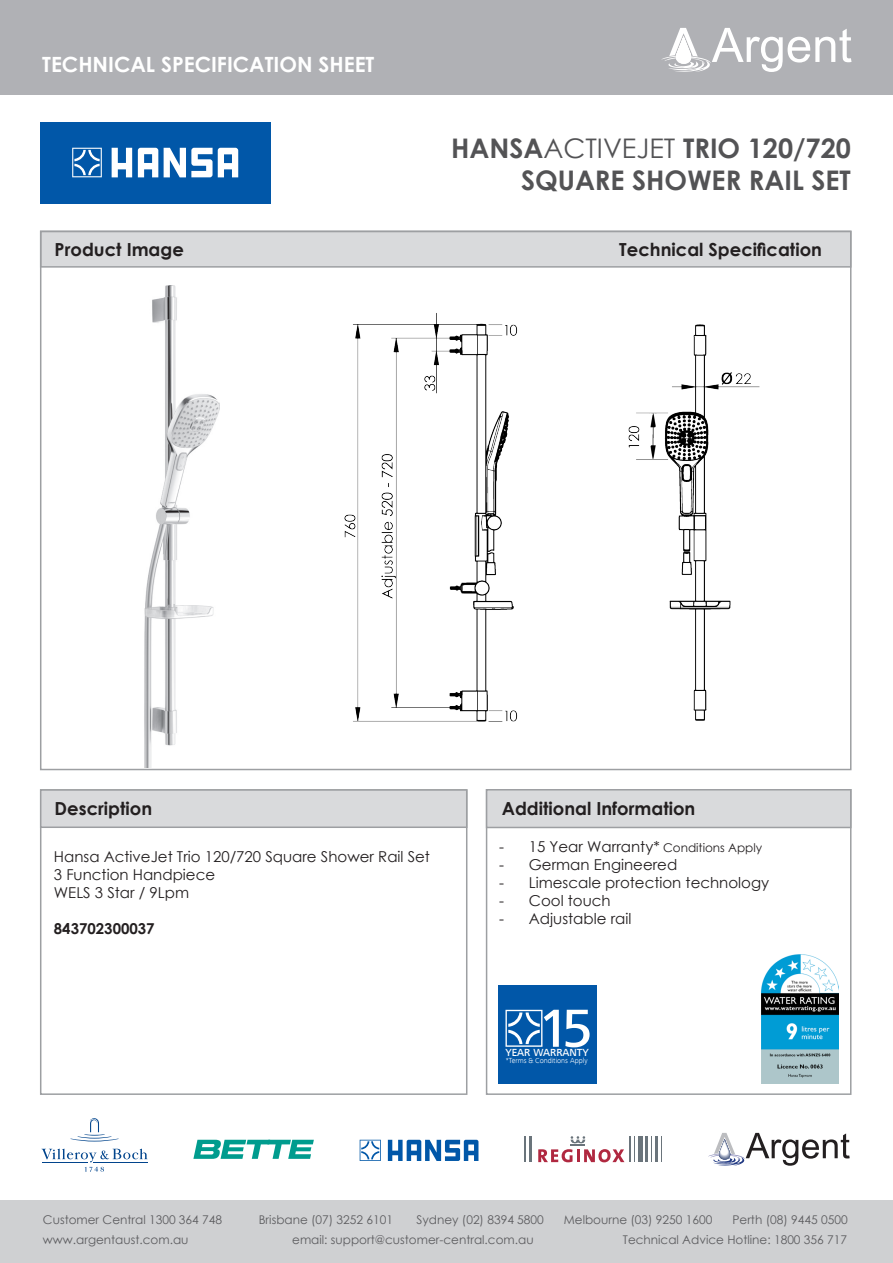
<style>
.page{position:relative;width:893px;height:1263px;background:#fff}
.page>*{position:absolute;margin:0;border:0;box-sizing:border-box;transform-origin:0 0}
.t1{font:500 55.5px "Frutiger Next Com";color:#fff}
.t2{font:700 27px/32.4px "Century Gothic";color:#535355;text-align:right}
.t3{font:700 21px "Century Gothic";color:#fff}
.t4{font:700 18px "Century Gothic";color:#231f20}
.t5{font:15px "Century Gothic";color:#231f20}
.t6{font:700 15px "Century Gothic";color:#231f20}
.t7{font:12px "Century Gothic";color:#5c5c5f}
.t8{font:500 10.65px "Frutiger Next Com";color:#fff}
.t9{font:300 7.5px "Frutiger Next Com";color:#fff}
.s1{font-weight:400}
.s2{font-size:12px}
</style>
<div class="page">
<div style="left:0;top:0;width:893px;height:94px;background:#b0b1b5"></div>
<div style="left:0;top:1200px;width:893px;height:63px;background:#cfd0d2"></div>
<div style="left:40px;top:231px;width:811px;height:37px;background:#d9dadc;border:2px solid #9d9fa2"></div>
<div style="left:40px;top:789px;width:427px;height:306px;border:2px solid #9d9fa2"></div>
<div style="left:40px;top:789px;width:427px;height:39px;background:#d9dadc;border:2px solid #9d9fa2"></div>
<div style="left:486px;top:789px;width:365px;height:306px;border:2px solid #9d9fa2"></div>
<div style="left:486px;top:789px;width:365px;height:39px;background:#d9dadc;border:2px solid #9d9fa2"></div>
<svg style="left:193px;top:1140px;width:121px;height:19px"></svg>
<svg style="left:71px;top:1118px;width:48px;height:23px"></svg>
<svg style="left:41px;top:1148px;width:107px;height:24px"></svg>
<svg style="left:538px;top:1136px;width:86px;height:26px"></svg>
<svg style="left:634px;top:1136px;width:1px;height:26px"></svg>
<hr style="left:629px;top:1136px;width:2px;height:26px;background:#6a747b">
<div style="left:638px;top:1136px;width:5px;height:26px;background:#6a747b"></div>
<svg style="left:661px;top:1136px;width:1px;height:26px"></svg>
<svg style="left:651px;top:1136px;width:1px;height:26px"></svg>
<hr style="left:655px;top:1136px;width:2px;height:26px;background:#6a747b">
<hr style="left:646px;top:1136px;width:2px;height:26px;background:#6a747b">
<hr style="left:524px;top:1136px;width:2px;height:26px;background:#6a747b">
<hr style="left:529px;top:1136px;width:3px;height:26px;background:#6a747b">
<svg style="left:708px;top:1133px;width:142px;height:33px"></svg>
<svg style="left:661px;top:28px;width:190px;height:44px"></svg>
<svg style="left:360px;top:1140px;width:21px;height:21px"></svg>
<svg style="left:388px;top:1140px;width:90px;height:21px"></svg>
<div style="left:40px;top:122px;width:230px;height:82px;background:#0157a8"></div>
<svg style="left:72px;top:148px;width:30px;height:29px"></svg>
<svg style="left:112px;top:148px;width:20px;height:29px"></svg>
<svg style="left:138px;top:148px;width:20px;height:29px"></svg>
<svg style="left:164px;top:148px;width:74px;height:29px"></svg>
<div style="left:498px;top:985px;width:98px;height:98px;background:#0157a8"></div>
<svg style="left:505px;top:1010px;width:37px;height:37px"></svg>
<img style="left:762px;top:955px;width:77px;height:128px">
<img style="left:144px;top:286px;width:76px;height:482px">
<img style="left:344px;top:313px;width:174px;height:409px">
<img style="left:628px;top:324px;width:132px;height:397px">
<h3 class="t3" style="left:42px;top:48px;width:334px">TECHNICAL SPECIFICATION SHEET</h3>
<p class="t2" style="left:451px;top:131px;width:401px">HANSA<span class="s1">ACTIVEJET</span> TRIO 120/720<br>SQUARE SHOWER RAIL SET</p>
<h3 class="t4" style="left:55px;top:236px;width:131px">Product Image</h3>
<h3 class="t4" style="left:619px;top:236px;width:204px">Technical Specification</h3>
<h3 class="t4" style="left:55px;top:795px;width:99px">Description</h3>
<h3 class="t4" style="left:502px;top:795px;width:195px">Additional Information</h3>
<p class="t5" style="left:54px;top:846px;width:378px">Hansa ActiveJet Trio 120/720 Square Shower Rail Set</p>
<p class="t5" style="left:54px;top:864px;width:163px">3 Function Handpiece</p>
<p class="t5" style="left:54px;top:882px;width:137px">WELS 3 Star / 9Lpm</p>
<p class="t6" style="left:54px;top:917px;width:102px">843702300037</p>
<p class="t5" style="left:499px;top:836px;width:265px">- 15 Year Warranty* <span class="s2">Conditions Apply</span></p>
<p class="t5" style="left:499px;top:854px;width:180px">- German Engineered</p>
<p class="t5" style="left:499px;top:872px;width:272px">- Limescale protection technology</p>
<p class="t5" style="left:499px;top:890px;width:113px">- Cool touch</p>
<p class="t5" style="left:499px;top:908px;width:134px">- Adjustable rail</p>
<h1 class="t1" style="left:538px;top:996px;width:57px">15</h1>
<p class="t9" style="left:506px;top:1056px;width:83px">*Terms &amp; Conditions Apply</p>
<p class="t8" style="left:505px;top:1046px;width:85px">YEAR WARRANTY</p>
<p class="t7" style="left:43px;top:1211px;width:181px">Customer Central 1300 364 748</p>
<p class="t7" style="left:259px;top:1211px;width:136px">Brisbane (07) 3252 6101</p>
<p class="t7" style="left:416px;top:1211px;width:129px">Sydney (02) 8394 5800</p>
<p class="t7" style="left:564px;top:1211px;width:150px">Melbourne (03) 9250 1600</p>
<p class="t7" style="left:732px;top:1211px;width:117px">Perth (08) 9445 0500</p>
<p class="t7" style="left:43px;top:1231px;width:147px">www.argentaust.com.au</p>
<p class="t7" style="left:292px;top:1231px;width:243px">email: support@customer-central.com.au</p>
<p class="t7" style="left:623px;top:1231px;width:226px">Technical Advice Hotline: 1800 356 717</p>
</div>
